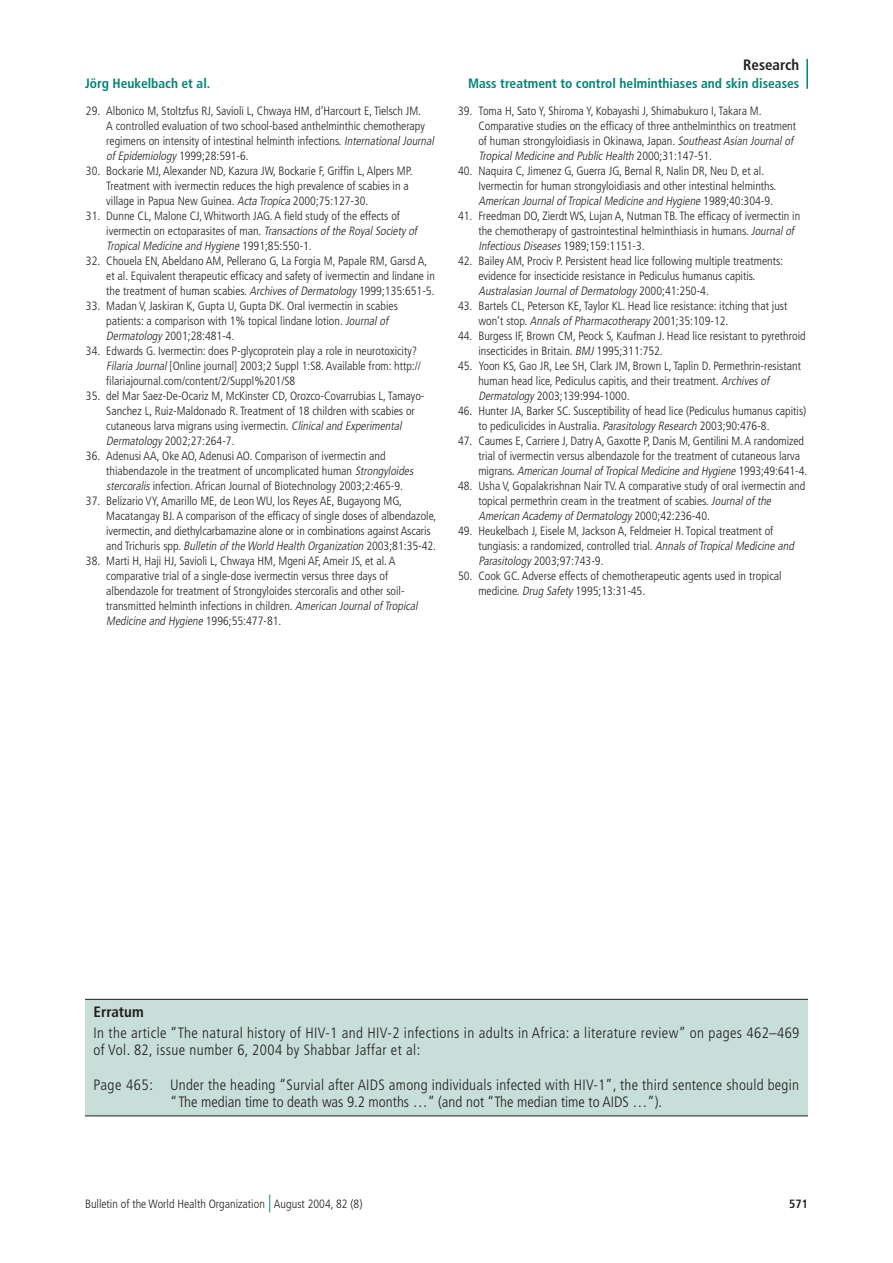
<style>
.page{position:relative;width:893px;height:1263px;background:#fff}
.page>*{position:absolute;margin:0;border:0;box-sizing:border-box;transform-origin:0 0}
.t1{font:300 condensed 15px/17.2px "Frutiger";letter-spacing:.015em;color:#231f20}
.t2{font:700 condensed 15px "Frutiger";color:#231f20}
.t3{font:700 condensed 13.5px "Frutiger";color:#008575}
.t4{font:300 condensed 12px/15px "Frutiger";color:#231f20}
.t5{font:700 condensed 12px "Frutiger";color:#231f20}
.s1{font-style:italic}
.s2{font-size:18px;color:#008575}
</style>
<div class="page">
<hr style="left:806px;top:59px;width:2px;height:30px;background:#008575">
<div style="left:85px;top:999px;width:723px;height:117px;background:#c7ded9"></div>
<hr style="left:85px;top:999px;width:723px;height:1px;background:#231f20">
<hr style="left:85px;top:1116px;width:723px;height:1px;background:#231f20">
<p class="t2" style="left:743px;top:56px;width:58px">Research</p>
<p class="t3" style="left:85px;top:75px;width:127px">Jörg Heukelbach et al.</p>
<p class="t3" style="left:468px;top:75px;width:333px">Mass treatment to control helminthiases and skin diseases</p>
<p class="t4" style="left:106px;top:104px;width:332px;text-indent:-20px">29. Albonico M, Stoltzfus RJ, Savioli L, Chwaya HM, d’Harcourt E, Tielsch JM.<br>A controlled evaluation of two school-based anthelminthic chemotherapy regimens on intensity of intestinal helminth infections. <span class="s1">InternationalJournal ofEpidemiology</span>1999;28:591-6.</p>
<p class="t4" style="left:106px;top:164px;width:308px;text-indent:-20px">30. Bockarie MJ, Alexander ND, Kazura JW, Bockarie F, Griffin L, Alpers MP.<br>Treatment with ivermectin reduces the high prevalence of scabies in a village in Papua New Guinea. <span class="s1">Acta Tropica</span> 2000;75:127-30.</p>
<p class="t4" style="left:106px;top:209px;width:315px;text-indent:-20px">31. Dunne CL, Malone CJ, Whitworth JAG. A field study of the effects of ivermectin on ectoparasites of man. <span class="s1">Transactionsofthe RoyalSocietyof<br>TropicalMedicine and Hygiene</span> 1 9 9 1 ; 8 5 : 5 5 0 - 1 .</p>
<p class="t4" style="left:106px;top:254px;width:330px;text-indent:-20px">32. Chouela EN, Abeldano AM, Pellerano G, La Forgia M, Papale RM, Garsd A, et al. Equivalent therapeutic efficacy and safety of ivermectin and lindane in the treatment of human scabies. <span class="s1">ArchivesofDermatology</span>1999;135:651-5.</p>
<p class="t4" style="left:106px;top:299px;width:293px;text-indent:-20px">33. Madan V, Jaskiran K, Gupta U, Gupta DK. Oral ivermectin in scabies patients: a comparison with 1% topical lindane lotion. <span class="s1">Journalof<br>Dermatology</span>2001;28:481-4.</p>
<p class="t4" style="left:106px;top:344px;width:316px;text-indent:-20px">34. Edwards G. Ivermectin: does P-glycoprotein play a role in neurotoxicity?<br><span class="s1">Filaria Journal</span>[Online journal] 2003;2 Suppl 1:S8. Available from: http:// filariajournal.com/content/2/Suppl%201/S8</p>
<p class="t4" style="left:106px;top:389px;width:320px;text-indent:-20px">35. del Mar Saez-De-Ocariz M, McKinster CD, Orozco-Covarrubias L, Tamayo-Sanchez L, Ruiz-Maldonado R. Treatment of 18 children with scabies or cutaneous larva migrans using ivermectin. <span class="s1">Clinicaland Experimental Dermatology</span>2002;27:264-7.</p>
<p class="t4" style="left:106px;top:449px;width:311px;text-indent:-20px">36. Adenusi AA, Oke AO, Adenusi AO. Comparison of ivermectin and thiabendazole in the treatment of uncomplicated human <span class="s1">Strongyloides stercoralis</span>infection. African Journal of Biotechnology 2003;2:465-9.</p>
<p class="t4" style="left:106px;top:494px;width:331px;text-indent:-20px">37. Belizario VY, Amarillo ME, de Leon WU, los Reyes AE, Bugayong MG, Macatangay BJ. A comparison of the efficacy of single doses of albendazole, ivermectin, and diethylcarbamazine alone or in combinations against Ascaris a n d Tr i c h u r i s s p p . <span class="s1">Bulletin ofthe World Health Organization</span> 2 0 0 3 ; 8 1 : 3 5 - 4 2 .</p>
<p class="t4" style="left:106px;top:554px;width:315px;text-indent:-20px">38. Marti H, Haji HJ, Savioli L, Chwaya HM, Mgeni AF, Ameir JS, et al. A comparative trial of a single-dose ivermectin versus three days of albendazole for treatment of Strongyloides stercoralis and other soil&shy;transmitted helminth infections in children. <span class="s1">American JournalofTropical Medicine and Hygiene</span> 1 9 9 6 ; 5 5 : 4 7 7 - 8 1 .</p>
<p class="t4" style="left:478px;top:104px;width:319px;text-indent:-20px">39. Toma H, Sato Y, Shiroma Y, Kobayashi J, Shimabukuro I, Takara M.<br>Comparative studies on the efficacy of three anthelminthics on treatment of human strongyloidiasis in Okinawa, Japan. <span class="s1">SoutheastAsian Journalof TropicalMedicine and PublicHealth</span> 2 0 0 0 ; 3 1 : 1 4 7 - 5 1 .</p>
<p class="t4" style="left:478px;top:164px;width:300px;text-indent:-20px">40. Naquira C, Jimenez G, Guerra JG, Bernal R, Nalin DR, Neu D, et al.<br>Ivermectin for human strongyloidiasis and other intestinal helminths.<br><span class="s1">American JournalofTropicalMedicine and Hygiene</span> 1 9 8 9 ; 4 0 : 3 0 4 - 9 .</p>
<p class="t4" style="left:478px;top:209px;width:323px;text-indent:-20px">41. Freedman DO, Zierdt WS, Lujan A, Nutman TB. The efficacy of ivermectin in the chemotherapy of gastrointestinal helminthiasis in humans. <span class="s1">Journalof<br>InfectiousDiseases</span>1 9 8 9 ; 1 5 9 : 1 1 5 1 - 3 .</p>
<p class="t4" style="left:478px;top:254px;width:306px;text-indent:-20px">42. Bailey AM, Prociv P. Persistent head lice following multiple treatments: evidence for insecticide resistance in Pediculus humanus capitis.<br><span class="s1">Australasian JournalofDermatology</span>2 0 0 0 ; 4 1 : 2 5 0 - 4 .</p>
<p class="t4" style="left:478px;top:299px;width:311px;text-indent:-20px">43. Bartels CL, Peterson KE, Taylor KL. Head lice resistance: itching that just won’t stop. <span class="s1">AnnalsofPharmacotherapy</span>2001;35:109-12.</p>
<p class="t4" style="left:478px;top:329px;width:329px;text-indent:-20px">44. Burgess IF, Brown CM, Peock S, Kaufman J. Head lice resistant to pyrethroid insecticides in Britain. <span class="s1">BMJ</span>1995;311:752.</p>
<p class="t4" style="left:478px;top:359px;width:324px;text-indent:-20px">45. Yoon KS, Gao JR, Lee SH, Clark JM, Brown L, Taplin D. Permethrin-resistant human head lice, Pediculus capitis, and their treatment. <span class="s1">Archivesof<br>Dermatology</span>2003;139:994-1000.</p>
<p class="t4" style="left:478px;top:404px;width:329px;text-indent:-20px">46. Hunter JA, Barker SC. Susceptibility of head lice (Pediculus humanus capitis) to pediculicides in Australia. <span class="s1">ParasitologyResearch</span> 2003;90:476-8.</p>
<p class="t4" style="left:478px;top:434px;width:330px;text-indent:-20px">47. Caumes E, Carriere J, Datry A, Gaxotte P, Danis M, Gentilini M. A randomized trial of ivermectin versus albendazole for the treatment of cutaneous larva m i g ra n s . <span class="s1">American JournalofTropicalMedicine and Hygiene</span> 1 9 9 3 ; 4 9 : 6 4 1 - 4 .</p>
<p class="t4" style="left:478px;top:479px;width:328px;text-indent:-20px">48. Usha V, Gopalakrishnan Nair TV. A comparative study of oral ivermectin and topical permethrin cream in the treatment of scabies. <span class="s1">Journalofthe<br>American AcademyofDermatology</span>2 0 0 0 ; 4 2 : 2 3 6 - 4 0 .</p>
<p class="t4" style="left:478px;top:524px;width:320px;text-indent:-20px">49. Heukelbach J, Eisele M, Jackson A, Feldmeier H. Topical treatment of tungiasis: a randomized, controlled trial. <span class="s1">AnnalsofTropicalMedicine and<br>Parasitology</span>2003;97:743-9.</p>
<p class="t4" style="left:478px;top:569px;width:305px;text-indent:-20px">50. Cook GC. Adverse effects of chemotherapeutic agents used in tropical medicine. <span class="s1">Drug Safety</span>1995;13:31-45.</p>
<p class="t2" style="left:94px;top:1002px;width:52px">Erratum</p>
<p class="t1" style="left:94px;top:1024px;width:707px">In the article “The natural history of HIV-1 and HIV-2 infections in adults in Africa: a literature review” on pages 462–469 of Vol. 82, issue number 6, 2004 by Shabbar Jaffar et al:</p>
<p class="t1" style="left:170px;top:1076px;width:630px;text-indent:-77px">Page 465: Under the heading “Survial after AIDS among individuals infected with HIV-1”, the third sentence should begin “The median time to death was 9.2 months …” (and not “The median time to AIDS …”).</p>
<p class="t4" style="left:85px;top:1197px;width:279px">Bulletin of the World Health Organization <span class="s2">|</span> August 2004, 82 (8)</p>
<p class="t5" style="left:789px;top:1197px;width:20px">571</p>
</div>
